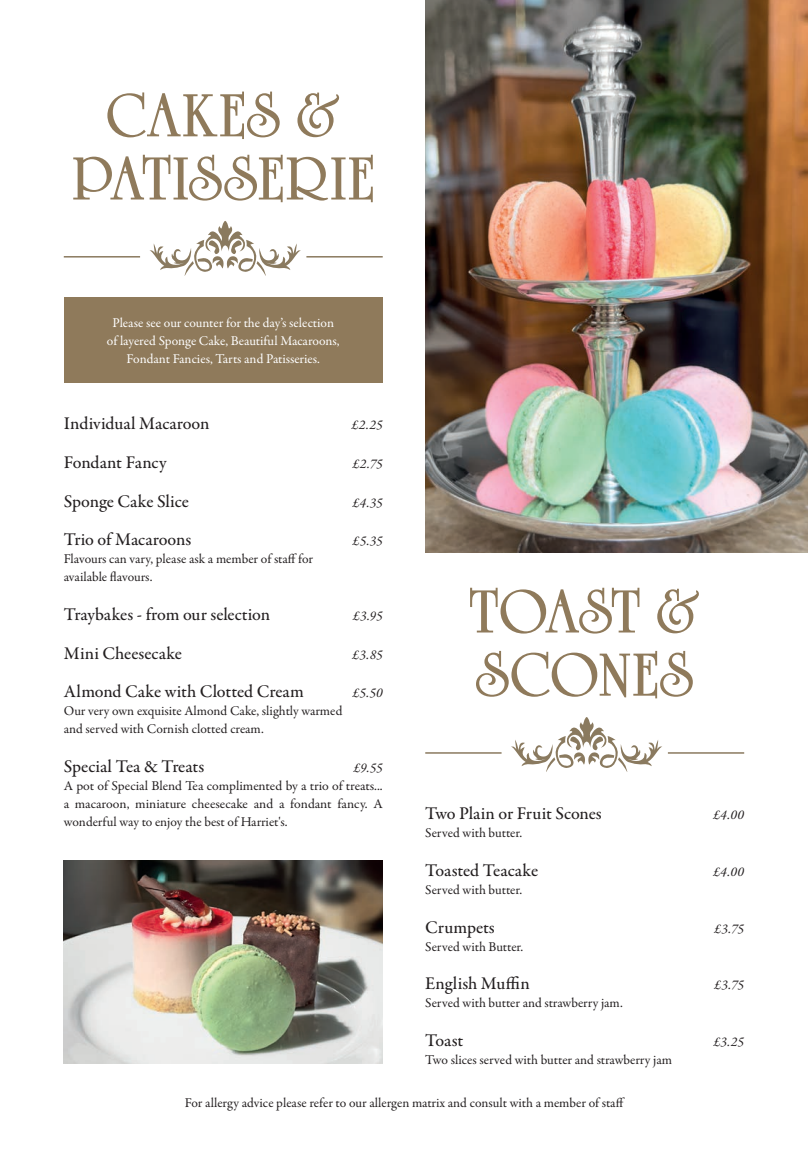
<style>
.page{position:relative;width:808px;height:1149px;background:#fff}
.page>*{position:absolute;margin:0;border:0;box-sizing:border-box;transform-origin:0 0}
.t1{font:700 63px/63.2px "University Roman Std";letter-spacing:-.01em;color:#8f7a5b;text-align:center}
.t2{font:500 18px "Garamond Premr Pro";color:#231f20}
.t3{font:13.5px/18px "Garamond Premr Pro";color:#231f20}
.t4{font:13.5px/18px "Garamond Premr Pro";color:#fff;text-align:center}
.t5{font:italic 13.5px "Garamond Premr Pro";letter-spacing:-.015em;color:#231f20}
</style>
<div class="page">
<img style="left:425px;top:0;width:383px;height:552px">
<img style="left:64px;top:860px;width:319px;height:203px">
<div style="left:64px;top:297px;width:319px;height:85px;background:#8f7a5b"></div>
<svg style="left:64px;top:221px;width:319px;height:55px"></svg>
<svg style="left:425px;top:717px;width:319px;height:54px"></svg>
<h1 class="t1" style="left:71px;top:86px;width:306px">CAKES &amp;<br>PATISSERIE</h1>
<p class="t4" style="left:107px;top:314px;width:234px">Please see our counter for the day’s selection of layered Sponge Cake, Beautiful Macaroons,<br>Fondant Fancies, Tarts and Patisseries.</p>
<h2 class="t2" style="left:64px;top:413px;width:147px">Individual Macaroon</h2>
<p class="t5" style="left:352px;top:416px;width:32px">£2.25</p>
<h2 class="t2" style="left:64px;top:451px;width:104px">Fondant Fancy</h2>
<p class="t5" style="left:353px;top:455px;width:31px">£2.75</p>
<h2 class="t2" style="left:64px;top:490px;width:127px">Sponge Cake Slice</h2>
<p class="t5" style="left:353px;top:494px;width:32px">£4.35</p>
<h2 class="t2" style="left:64px;top:528px;width:129px">Trio of Macaroons</h2>
<p class="t5" style="left:353px;top:532px;width:31px">£5.35</p>
<p class="t3" style="left:64px;top:550px;width:251px">Flavours can vary, please ask a member of staff for available flavours.</p>
<h2 class="t2" style="left:64px;top:603px;width:208px">Traybakes - from our selection</h2>
<p class="t5" style="left:353px;top:607px;width:31px">£3.95</p>
<h2 class="t2" style="left:64px;top:642px;width:120px">Mini Cheesecake</h2>
<p class="t5" style="left:353px;top:645px;width:32px">£3.85</p>
<h2 class="t2" style="left:64px;top:680px;width:242px">Almond Cake with Clotted Cream</h2>
<p class="t5" style="left:353px;top:684px;width:31px">£5.50</p>
<p class="t3" style="left:64px;top:702px;width:280px">Our very own exquisite Almond Cake, slightly warmed and served with Cornish clotted cream.</p>
<h2 class="t2" style="left:64px;top:755px;width:142px">Special Tea &amp; Treats</h2>
<p class="t5" style="left:354px;top:759px;width:30px">£9.55</p>
<p class="t3" style="left:64px;top:776px;width:320px;text-align:justify">A pot of Special Blend Tea complimented by a trio of treats... a macaroon, miniature cheesecake and a fondant fancy. A wonderful way to enjoy the best of Harriet's.</p>
<h1 class="t1" style="left:469px;top:581px;width:234px;text-align:left">TOAST &amp;<br>SCONES</h1>
<h2 class="t2" style="left:425px;top:802px;width:178px">Two Plain or Fruit Scones</h2>
<p class="t5" style="left:713px;top:806px;width:32px">£4.00</p>
<p class="t3" style="left:425px;top:824px;width:98px">Served with butter.</p>
<h2 class="t2" style="left:425px;top:859px;width:114px">Toasted Teacake</h2>
<p class="t5" style="left:713px;top:862px;width:32px">£4.00</p>
<p class="t3" style="left:425px;top:880px;width:98px">Served with butter.</p>
<h2 class="t2" style="left:425px;top:915px;width:71px">Crumpets</h2>
<p class="t5" style="left:714px;top:919px;width:31px">£3.75</p>
<p class="t3" style="left:425px;top:937px;width:100px">Served with Butter.</p>
<h2 class="t2" style="left:425px;top:972px;width:106px">English Muffin</h2>
<p class="t5" style="left:714px;top:976px;width:31px">£3.75</p>
<p class="t3" style="left:425px;top:993px;width:199px">Served with butter and strawberry jam.</p>
<h2 class="t2" style="left:425px;top:1028px;width:40px">Toast</h2>
<p class="t5" style="left:714px;top:1032px;width:32px">£3.25</p>
<p class="t3" style="left:425px;top:1050px;width:248px">Two slices served with butter and strawberry jam</p>
<p class="t3" style="left:185px;top:1093px;width:441px">For allergy advice please refer to our allergen matrix and consult with a member of staff</p>
</div>
